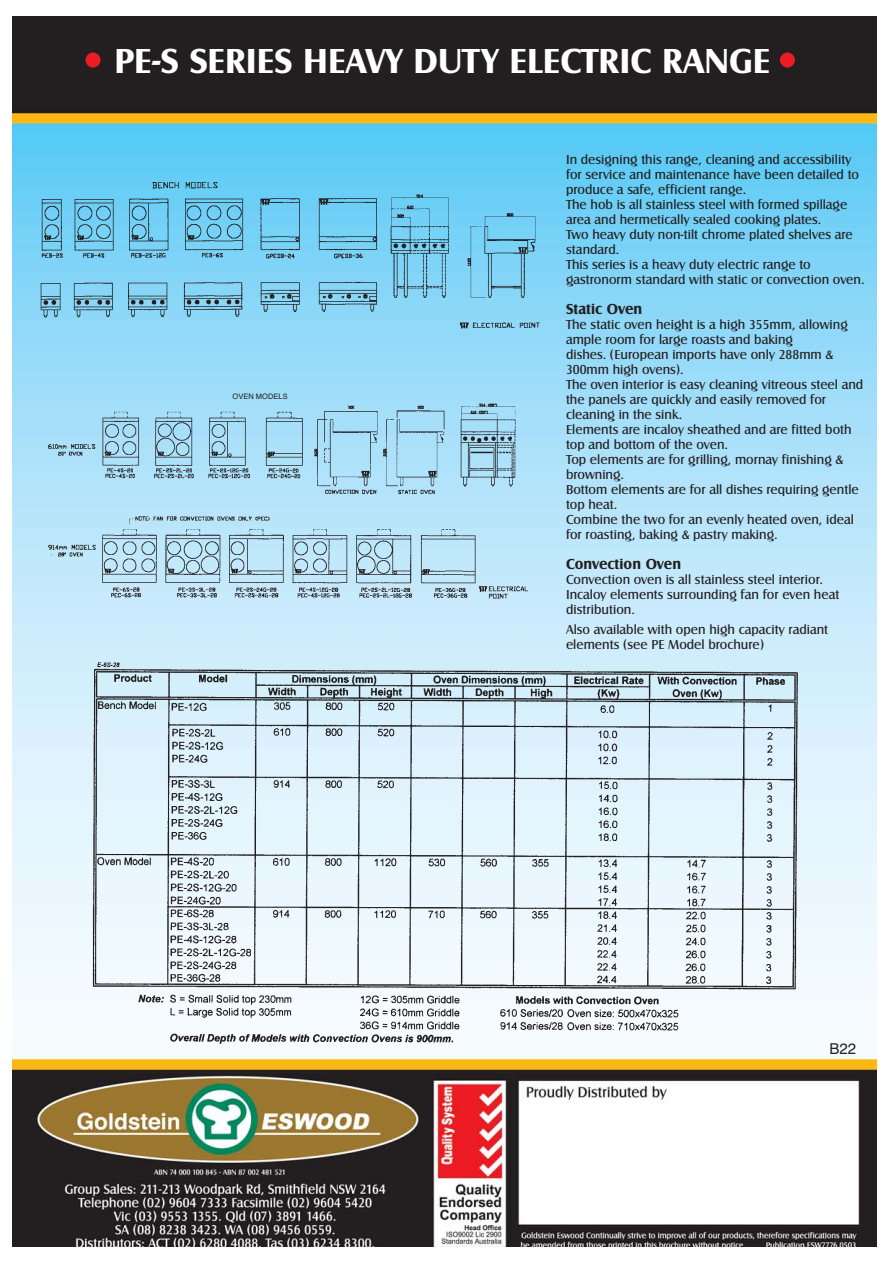
<style>
.page{position:relative;width:893px;height:1263px;background:#fff}
.page>*{position:absolute;margin:0;border:0;box-sizing:border-box;transform-origin:0 0}
.t1{font:700 36px "Castle T";color:#fff}
.t2{font:700 15px "Castle T";color:#231f20}
.t3{font:15px "Helvetica";color:#231f20}
.t4{font:13.5px/15px "Castle T";color:#231f20}
.t5{font:7.5px "Helvetica";color:#231f20}
</style>
<div class="page">
<img style="left:12px;top:16px;width:864px;height:1230px">
<div style="left:86px;top:53px;width:14px;height:15px;background:#ed1c24;border-radius:50%"></div>
<div style="left:780px;top:53px;width:15px;height:15px;background:#ed1c24;border-radius:50%"></div>
<img style="left:36px;top:178px;width:506px;height:154px">
<img style="left:45px;top:398px;width:487px;height:210px">
<img style="left:86px;top:658px;width:721px;height:392px">
<h1 class="t1" style="left:114px;top:49px;width:657px">PE-S SERIES HEAVY DUTY ELECTRIC RANGE</h1>
<p class="t5" style="left:232px;top:394px;width:57px">OVEN MODELS</p>
<p class="t4" style="left:566px;top:153px;width:300px">In designing this range, cleaning and accessibility for service and maintenance have been detailed to produce a safe, efficient range.<br>The hob is all stainless steel with formed spillage area and hermetically sealed cooking plates.<br>Two heavy duty non-tilt chrome plated shelves are standard.<br>This series is a heavy duty electric range to gastronorm standard with static or convection oven.</p>
<p class="t2" style="left:566px;top:304px;width:78px">Static Oven</p>
<p class="t4" style="left:566px;top:318px;width:299px">The static oven height is a high 355mm, allowing ample room for large roasts and baking<br>dishes. (European imports have only 288mm &amp; 300mm high ovens).<br>The oven interior is easy cleaning vitreous steel and the panels are quickly and easily removed for cleaning in the sink.<br>Elements are incaloy sheathed and are fitted both top and bottom of the oven.<br>Top elements are for grilling, mornay finishing &amp; browning.<br>Bottom elements are for all dishes requiring gentle top heat.<br>Combine the two for an evenly heated oven, ideal for roasting, baking &amp; pastry making.</p>
<p class="t2" style="left:566px;top:559px;width:117px">Convection Oven</p>
<p class="t4" style="left:566px;top:573px;width:275px">Convection oven is all stainless steel interior.<br>Incaloy elements surrounding fan for even heat distribution.</p>
<p class="t4" style="left:566px;top:622px;width:264px">Also available with open high capacity radiant elements (see PE Model brochure)</p>
<p class="t3" style="left:829px;top:1043px;width:28px">B22</p>
</div>
